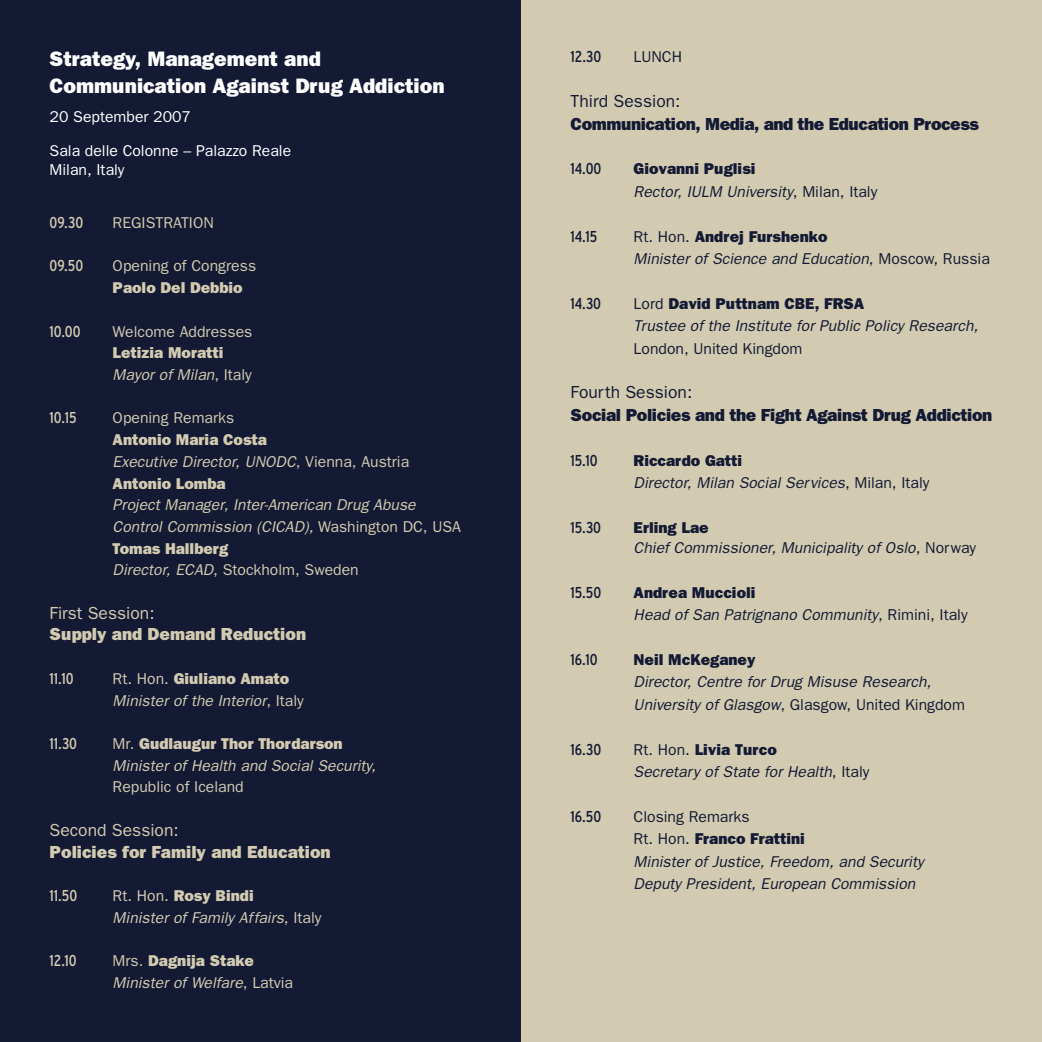
<style>
.page{position:relative;width:1042px;height:1042px;background:#fff}
.page>*{position:absolute;margin:0;border:0;box-sizing:border-box;transform-origin:0 0}
.t1{font:800 21px "Franklin Gothic";color:#fff}
.t2{font:800 17.5px "Franklin Gothic";letter-spacing:-.02em;color:#141a33}
.t3{font:800 17.5px "Franklin Gothic";color:#d2cbb2}
.t4{font:17.5px "Franklin Gothic";color:#d2cbb2}
.t5{font:17.5px "Franklin Gothic";color:#141a33}
.t6{font:italic 15.75px/22.4px "Franklin Gothic";color:#141a33}
.t7{font:italic 15.75px "Franklin Gothic";color:#d2cbb2}
.t8{font:800 15.75px "Franklin Gothic";color:#d2cbb2}
.t9{font:800 15.75px "Franklin Gothic";color:#141a33}
.t10{font:15.75px "Franklin Gothic";color:#d2cbb2}
.t11{font:15.75px "Franklin Gothic";color:#141a33}
.t12{font:15.75px "Franklin Gothic";color:#fff}
.t13{font:condensed 15.75px "Interstate";color:#141a33}
.t14{font:condensed 15.75px "Interstate";color:#d2cbb2}
.s1{font-style:normal}
.s2{font-style:italic}
.s3{font-weight:400}
</style>
<div class="page">
<div style="left:0;top:0;width:521px;height:1042px;background:#141a33"></div>
<div style="left:521px;top:0;width:521px;height:1042px;background:#d2cbb2"></div>
<p class="t1" style="left:50px;top:47px;width:273px">Strategy, Management and</p>
<p class="t1" style="left:50px;top:73px;width:396px">Communication Against Drug Addiction</p>
<p class="t12" style="left:50px;top:108px;width:143px">20 September 2007</p>
<p class="t12" style="left:50px;top:141px;width:243px">Sala delle Colonne – Palazzo Reale</p>
<p class="t12" style="left:50px;top:160px;width:76px">Milan, Italy</p>
<p class="t14" style="left:50px;top:214px;width:35px">09.30</p>
<p class="t10" style="left:113px;top:214px;width:103px">REGISTRATION</p>
<p class="t14" style="left:50px;top:257px;width:35px">09.50</p>
<p class="t10" style="left:113px;top:257px;width:145px">Opening of Congress</p>
<p class="t8" style="left:113px;top:278px;width:132px">Paolo Del Debbio</p>
<p class="t14" style="left:50px;top:322px;width:33px">10.00</p>
<p class="t10" style="left:113px;top:322px;width:141px">Welcome Addresses</p>
<p class="t8" style="left:113px;top:344px;width:112px">Letizia Moratti</p>
<p class="t7" style="left:113px;top:366px;width:141px">Mayor of Milan<span class="s1">, Italy</span></p>
<p class="t14" style="left:50px;top:409px;width:28px">10.15</p>
<p class="t10" style="left:113px;top:409px;width:123px">Opening Remarks</p>
<p class="t8" style="left:113px;top:430px;width:156px">Antonio Maria Costa</p>
<p class="t7" style="left:113px;top:452px;width:298px">Executive Director, UNODC<span class="s1">, Vienna, Austria</span></p>
<p class="t8" style="left:113px;top:474px;width:115px">Antonio Lomba</p>
<p class="t7" style="left:113px;top:496px;width:305px">Project Manager, Inter-American Drug Abuse</p>
<p class="t7" style="left:113px;top:517px;width:350px">Control Commission (CICAD), <span class="s1">Washington DC, USA</span></p>
<p class="t8" style="left:113px;top:539px;width:117px">Tomas Hallberg</p>
<p class="t10" style="left:113px;top:561px;width:248px"><span class="s2">Director, ECAD</span>, Stockholm, Sweden</p>
<p class="t4" style="left:50px;top:603px;width:106px">First Session:</p>
<p class="t3" style="left:50px;top:624px;width:258px">Supply and Demand Reduction</p>
<p class="t14" style="left:50px;top:669px;width:26px">11.10</p>
<p class="t8" style="left:113px;top:669px;width:178px"><span class="s3">Rt. Hon.</span> Giuliano Amato</p>
<p class="t7" style="left:113px;top:691px;width:193px">Minister of the Interior<span class="s1">, Italy</span></p>
<p class="t14" style="left:50px;top:734px;width:29px">11.30</p>
<p class="t8" style="left:113px;top:734px;width:232px"><span class="s3">Mr.</span> Gudlaugur Thor Thordarson</p>
<p class="t7" style="left:113px;top:756px;width:265px">Minister of Health and Social Security,</p>
<p class="t10" style="left:113px;top:778px;width:133px">Republic of Iceland</p>
<p class="t4" style="left:50px;top:820px;width:131px">Second Session:</p>
<p class="t3" style="left:50px;top:841px;width:283px">Policies for Family and Education</p>
<p class="t14" style="left:50px;top:886px;width:29px">11.50</p>
<p class="t8" style="left:113px;top:886px;width:143px"><span class="s3">Rt. Hon.</span> Rosy Bindi</p>
<p class="t7" style="left:113px;top:908px;width:210px">Minister of Family Affairs<span class="s1">, Italy</span></p>
<p class="t14" style="left:50px;top:951px;width:29px">12.10</p>
<p class="t8" style="left:113px;top:951px;width:143px"><span class="s3">Mrs.</span> Dagnija Stake</p>
<p class="t7" style="left:113px;top:973px;width:182px">Minister of Welfare<span class="s1">, Latvia</span></p>
<p class="t13" style="left:570px;top:48px;width:32px">12.30</p>
<p class="t11" style="left:633px;top:48px;width:50px">LUNCH</p>
<p class="t5" style="left:570px;top:91px;width:111px">Third Session:</p>
<p class="t2" style="left:570px;top:113px;width:410px">Communication, Media, and the Education Process</p>
<p class="t13" style="left:570px;top:160px;width:32px">14.00</p>
<p class="t9" style="left:633px;top:160px;width:123px">Giovanni Puglisi</p>
<p class="t6" style="left:633px;top:180px;width:245px">Rector, IULM University<span class="s1">, Milan, Italy</span></p>
<p class="t13" style="left:570px;top:227px;width:28px">14.15</p>
<p class="t9" style="left:633px;top:227px;width:195px"><span class="s3">Rt. Hon.</span> Andrej Furshenko</p>
<p class="t6" style="left:633px;top:247px;width:358px">Minister of Science and Education<span class="s1">, Moscow, Russia</span></p>
<p class="t13" style="left:570px;top:294px;width:32px">14.30</p>
<p class="t9" style="left:633px;top:294px;width:232px"><span class="s3">Lord</span> David Puttnam CBE, FRSA</p>
<p class="t6" style="left:633px;top:314px;width:346px">Trustee of the Institute for Public Policy Research,<br><span class="s1">London, United Kingdom</span></p>
<p class="t5" style="left:570px;top:382px;width:123px">Fourth Session:</p>
<p class="t2" style="left:570px;top:404px;width:423px">Social Policies and the Fight Against Drug Addiction</p>
<p class="t13" style="left:570px;top:451px;width:28px">15.10</p>
<p class="t9" style="left:633px;top:451px;width:110px">Riccardo Gatti</p>
<p class="t6" style="left:633px;top:471px;width:297px">Director, Milan Social Services<span class="s1">, Milan, Italy</span></p>
<p class="t13" style="left:570px;top:518px;width:32px">15.30</p>
<p class="t9" style="left:633px;top:518px;width:76px">Erling Lae</p>
<p class="t6" style="left:633px;top:536px;width:344px">Chief Commissioner, Municipality of Oslo<span class="s1">, Norway</span></p>
<p class="t13" style="left:570px;top:583px;width:32px">15.50</p>
<p class="t9" style="left:633px;top:583px;width:123px">Andrea Muccioli</p>
<p class="t6" style="left:633px;top:603px;width:335px">Head of San Patrignano Community<span class="s1">, Rimini, Italy</span></p>
<p class="t13" style="left:570px;top:651px;width:29px">16.10</p>
<p class="t9" style="left:633px;top:650px;width:123px">Neil McKeganey</p>
<p class="t6" style="left:633px;top:670px;width:299px">Director, Centre for Drug Misuse Research,</p>
<p class="t11" style="left:633px;top:695px;width:333px"><span class="s2">University of Glasgow</span>, Glasgow, United Kingdom</p>
<p class="t13" style="left:570px;top:740px;width:32px">16.30</p>
<p class="t9" style="left:633px;top:740px;width:145px"><span class="s3">Rt. Hon.</span> Livia Turco</p>
<p class="t6" style="left:633px;top:760px;width:237px">Secretary of State for Health<span class="s1">, Italy</span></p>
<p class="t13" style="left:570px;top:807px;width:32px">16.50</p>
<p class="t11" style="left:633px;top:807px;width:117px">Closing Remarks</p>
<p class="t9" style="left:633px;top:829px;width:173px"><span class="s3">Rt. Hon.</span> Franco Frattini</p>
<p class="t6" style="left:633px;top:850px;width:292px">Minister of Justice, Freedom, and Security</p>
<p class="t6" style="left:633px;top:872px;width:283px">Deputy President, European Commission</p>
</div>
